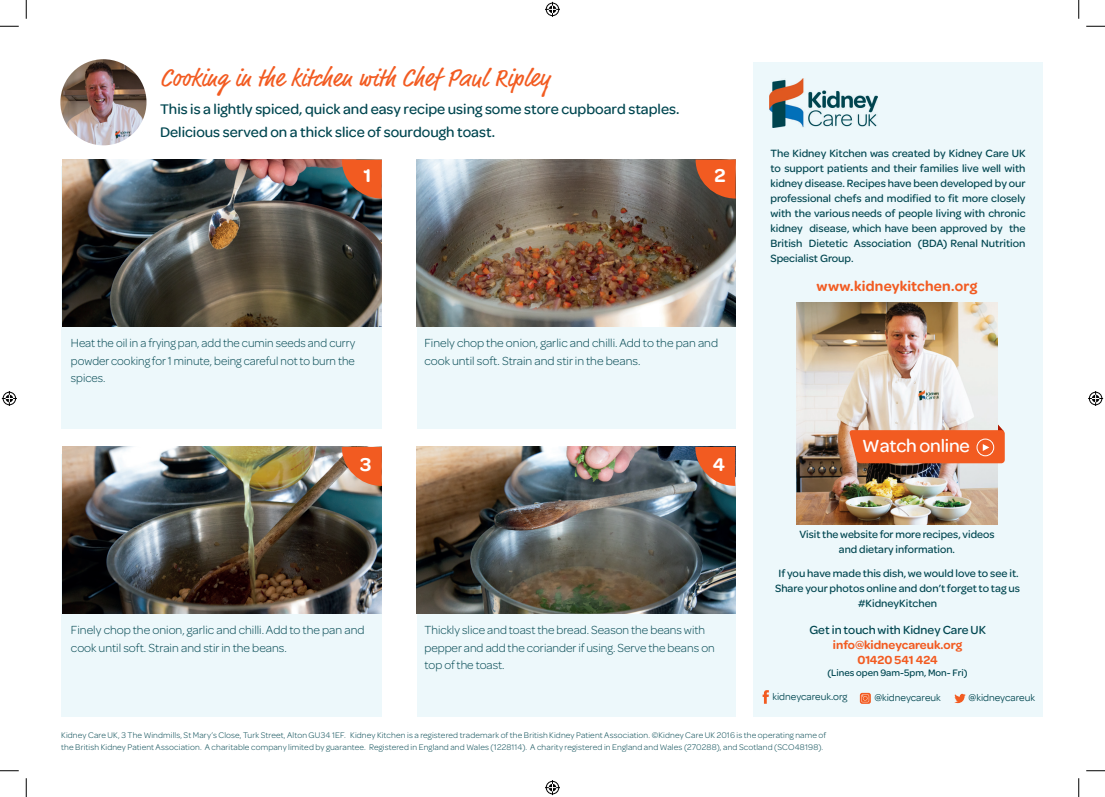
<style>
.page{position:relative;width:1105px;height:797px;background:#fff}
.page>*{position:absolute;margin:0;border:0;box-sizing:border-box;transform-origin:0 0}
.t1{font:25px "Market Pro";letter-spacing:.01em;color:#f25b21}
.t2{font:600 20px "Omnes";color:#fff}
.t3{font:500 19.12px "Omnes";letter-spacing:-.01em;color:#fff}
.t4{font:500 15px/22.5px "Omnes";color:#004650}
.t5{font:600 15px "Omnes";letter-spacing:.015em;color:#f25b21}
.t6{font:300 12.5px/17.5px "Omnes";color:#004650}
.t7{font:300 12.5px/17.5px "Omnes";color:#004650;text-align:justify;scale:.96 1}
.t8{font:600 12.5px/15px "Omnes";color:#f25b21;text-align:center}
.t9{font:500 12.5px "Omnes";color:#004650}
.t10{font:500 11.25px/15px "Omnes";color:#004650;text-align:center}
.t11{font:10.38px "Omnes";color:#004650}
.t12{font:500 10px "Omnes";color:#004650}
.t13{font:300 8.75px/11.2px "Omnes";letter-spacing:.015em;color:#004650}
</style>
<div class="page">
<div style="left:753px;top:62px;width:290px;height:654px;background:#edf8fb"></div>
<svg style="left:763px;top:690px;width:6px;height:13px"></svg>
<svg style="left:954px;top:693px;width:12px;height:10px"></svg>
<svg style="left:860px;top:693px;width:11px;height:10px"></svg>
<svg style="left:861px;top:694px;width:8px;height:8px"></svg>
<img style="left:60px;top:59px;width:86px;height:86px;border-radius:43px">
<img style="left:769px;top:78px;width:108px;height:50px">
<img style="left:796px;top:302px;width:201px;height:222px">
<svg style="left:849px;top:424px;width:156px;height:39px;background:#ef7343"></svg>
<div style="left:417px;top:167px;width:319px;height:262px;background:#edf8fb"></div>
<div style="left:417px;top:454px;width:319px;height:262px;background:#edf8fb"></div>
<img style="left:417px;top:159px;width:319px;height:167px">
<img style="left:417px;top:447px;width:318px;height:166px">
<div style="left:62px;top:167px;width:320px;height:262px;background:#edf8fb"></div>
<div style="left:62px;top:454px;width:320px;height:262px;background:#edf8fb"></div>
<img style="left:63px;top:159px;width:319px;height:167px">
<img style="left:63px;top:447px;width:319px;height:166px">
<svg style="left:696px;top:159px;width:40px;height:39px;background:#cc5628"></svg>
<svg style="left:695px;top:447px;width:40px;height:39px;background:#d16034"></svg>
<svg style="left:342px;top:159px;width:40px;height:39px;background:#c75c32"></svg>
<svg style="left:342px;top:447px;width:40px;height:39px;background:#e97040"></svg>
<svg style="left:0;top:25px;width:19px;height:2px"></svg>
<svg style="left:1086px;top:25px;width:19px;height:2px"></svg>
<svg style="left:0;top:770px;width:19px;height:1px"></svg>
<svg style="left:1086px;top:770px;width:19px;height:1px"></svg>
<svg style="left:25px;top:0;width:2px;height:19px"></svg>
<svg style="left:25px;top:778px;width:2px;height:19px"></svg>
<svg style="left:1078px;top:0;width:1px;height:19px"></svg>
<svg style="left:1078px;top:778px;width:1px;height:19px"></svg>
<svg style="left:545px;top:2px;width:15px;height:15px"></svg>
<svg style="left:545px;top:780px;width:15px;height:15px"></svg>
<svg style="left:2px;top:391px;width:15px;height:15px"></svg>
<svg style="left:1088px;top:391px;width:15px;height:15px"></svg>
<h1 class="t1" style="left:160px;top:61px;width:391px">Cooking in the kitchen with Chef Paul Ripley</h1>
<h3 class="t4" style="left:160px;top:98px;width:521px">This is a lightly spiced, quick and easy recipe using some store cupboard staples.<br>Delicious served on a thick slice of sourdough toast.</h3>
<h2 class="t2" style="left:363px;top:164px;width:9px">1</h2>
<h2 class="t2" style="left:714px;top:164px;width:13px">2</h2>
<p class="t7" style="left:71px;top:333px;width:298px">Heat the oil in a frying pan, add the cumin seeds and curry powder cooking for 1 minute, being careful not to burn the spices.</p>
<h2 class="t2" style="left:360px;top:452px;width:13px">3</h2>
<p class="t6" style="left:424px;top:333px;width:295px">Finely chop the onion, garlic and chilli. Add to the pan and cook until soft. Strain and stir in the beans.</p>
<h2 class="t2" style="left:713px;top:452px;width:14px">4</h2>
<p class="t6" style="left:71px;top:621px;width:295px">Finely chop the onion, garlic and chilli. Add to the pan and cook until soft. Strain and stir in the beans.</p>
<p class="t6" style="left:424px;top:621px;width:292px">Thickly slice and toast the bread. Season the beans with pepper and add the coriander if using. Serve the beans on top of the toast.</p>
<p class="t10" style="left:770px;top:145px;width:257px;text-align:justify">The Kidney Kitchen was created by Kidney Care UK to support patients and their families live well with kidney disease. Recipes have been developed by our professional chefs and modified to fit more closely with the various needs of people living with chronic kidney disease, which have been approved by the British Dietetic Association (BDA) Renal Nutrition Specialist Group.</p>
<h3 class="t5" style="left:816px;top:278px;width:162px">www.kidneykitchen.org</h3>
<h3 class="t3" style="left:862px;top:435px;width:109px">Watch online</h3>
<p class="t10" style="left:799px;top:525px;width:196px">Visit the website for more recipes, videos and dietary information.</p>
<p class="t10" style="left:775px;top:565px;width:246px">If you have made this dish, we would love to see it.<br>Share your photos online and don’t forget to tag us #KidneyKitchen</p>
<p class="t9" style="left:809px;top:621px;width:178px">Get in touch with Kidney Care UK</p>
<p class="t8" style="left:833px;top:636px;width:131px">info@kidneycareuk.org<br>01420 541 424</p>
<p class="t12" style="left:827px;top:666px;width:142px">(Lines open 9am-5pm, Mon- Fri)</p>
<p class="t11" style="left:772px;top:691px;width:76px">kidneycareuk.org</p>
<p class="t11" style="left:874px;top:691px;width:68px">@kidneycareuk</p>
<p class="t11" style="left:969px;top:691px;width:68px">@kidneycareuk</p>
<p class="t13" style="left:61px;top:729px;width:766px">Kidney Care UK, 3 The Windmills, St Mary’s Close, Turk Street, Alton GU34 1EF. Kidney Kitchen is a registered trademark of the British Kidney Patient Association. ©Kidney Care UK 2016 is the operating name of the British Kidney Patient Association. A charitable company limited by guarantee. Registered in England and Wales (1228114). A charity registered in England and Wales (270288), and Scotland (SCO48198).</p>
</div>
